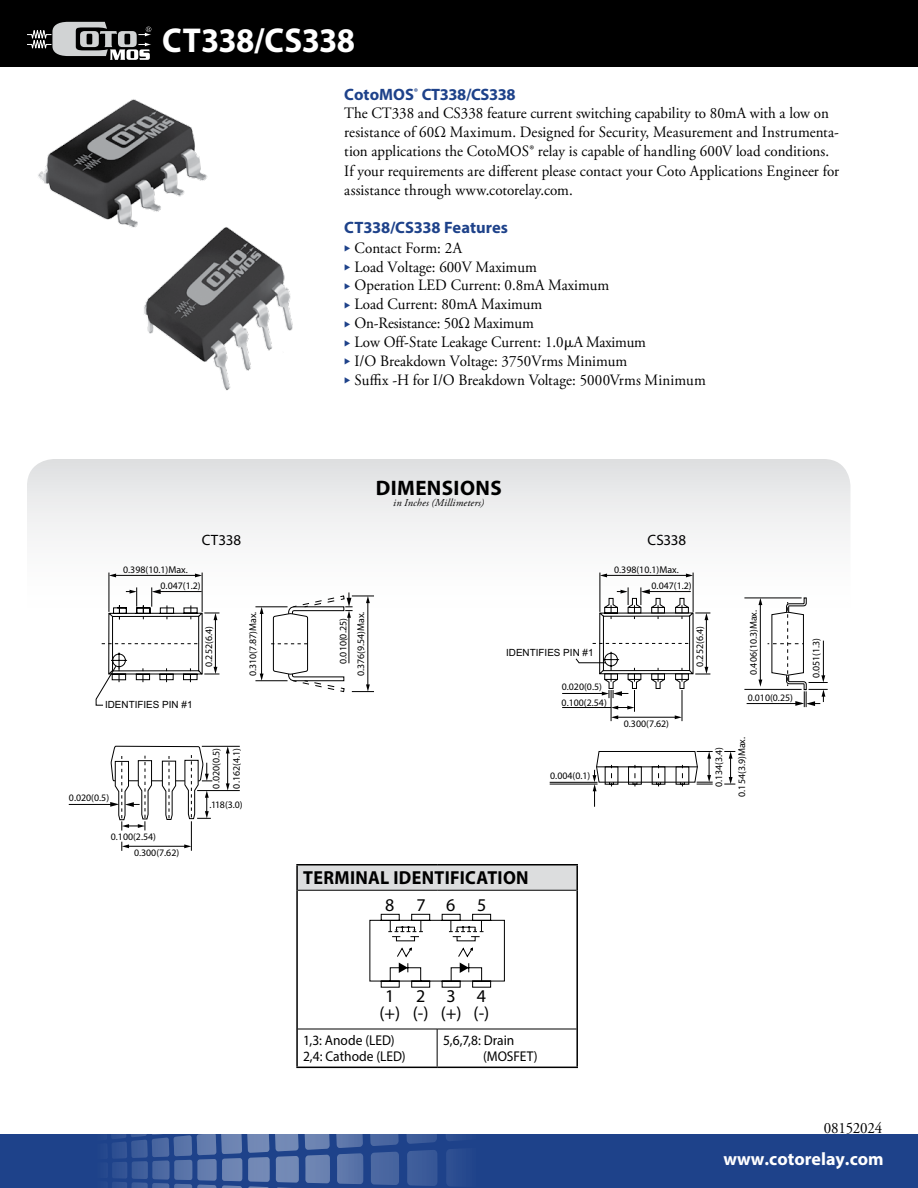
<style>
.page{position:relative;width:918px;height:1188px;background:#fff}
.page>*{position:absolute;margin:0;border:0;box-sizing:border-box;transform-origin:0 0}
.t1{font:700 34.65px "Myriad Pro";letter-spacing:-.015em;color:#fff;scale:.95 1}
.t2{font:700 21px "Myriad Pro";letter-spacing:.02em;color:#000}
.t3{font:700 18.9px "Myriad Pro";letter-spacing:.02em;color:#000;scale:.95 1}
.t4{font:18px/16.2px "Myriad Pro";letter-spacing:1.19em;color:#000;text-align:center}
.t5{font:700 18px "Myriad Pro";color:#fff}
.t6{font:700 16.5px "Myriad Pro";letter-spacing:-.025em;color:#1e428a}
.t7{font:700 16.5px "Myriad Pro";letter-spacing:-.005em;color:#1e428a}
.t8{font:15.75px/19px "Adobe Garamond Pro";color:#000;scale:.95 1}
.t9{font:15px "Myriad Pro";letter-spacing:-.005em;color:#000}
.t10{font:14.1px/16.2px "Myriad Pro";color:#000;scale:.95 1}
.t11{font:italic 10.5px "Adobe Garamond Pro";letter-spacing:.02em;color:#000}
.t12{font:9.9px/16px "Myriad Pro";color:#000}
.t13{font:9.9px "Arial";color:#000}
.s1{color:#1e428a}
.s2{font-family:"Universal Std Greekw Math Pi"}
</style>
<div class="page">
<svg style="left:0;top:1134px;width:918px;height:54px;background:#284b8f"></svg>
<svg style="left:221px;top:1134px;width:257px;height:20px;background:#405f9b"></svg>
<div style="left:0;top:0;width:918px;height:68px;background:#000"></div>
<img style="left:38px;top:99px;width:255px;height:292px">
<svg style="left:27px;top:459px;width:823px;height:170px"></svg>
<div style="left:297px;top:865px;width:280px;height:25px;background:#dcddde"></div>
<hr style="left:296px;top:864px;width:141px;height:2px;background:#000">
<hr style="left:296px;top:866px;width:2px;height:24px;background:#000">
<hr style="left:437px;top:864px;width:141px;height:2px;background:#000">
<hr style="left:576px;top:866px;width:2px;height:24px;background:#000">
<hr style="left:296px;top:890px;width:2px;height:139px;background:#000">
<hr style="left:576px;top:890px;width:2px;height:139px;background:#000">
<hr style="left:296px;top:1029px;width:2px;height:38px;background:#000">
<hr style="left:576px;top:1029px;width:2px;height:38px;background:#000">
<hr style="left:296px;top:1067px;width:141px;height:1px;background:#000">
<hr style="left:437px;top:1067px;width:141px;height:1px;background:#000">
<hr style="left:298px;top:890px;width:139px;height:1px;background:#000">
<hr style="left:437px;top:890px;width:139px;height:1px;background:#000">
<hr style="left:298px;top:1029px;width:139px;height:1px;background:#000">
<hr style="left:437px;top:1029px;width:139px;height:1px;background:#000">
<hr style="left:437px;top:1029px;width:1px;height:38px;background:#000">
<svg style="left:370px;top:914px;width:135px;height:74px"></svg>
<hr style="left:227px;top:752px;width:1px;height:33px;background:#000">
<svg style="left:226px;top:747px;width:4px;height:6px"></svg>
<svg style="left:226px;top:783px;width:4px;height:7px"></svg>
<hr style="left:202px;top:746px;width:38px;height:1px;background:#000">
<hr style="left:197px;top:790px;width:43px;height:1px;background:#000">
<hr style="left:69px;top:804px;width:43px;height:1px;background:#000">
<hr style="left:191px;top:821px;width:1px;height:30px;background:#000">
<hr style="left:255px;top:606px;width:33px;height:1px;background:#000">
<hr style="left:255px;top:680px;width:33px;height:1px;background:#000">
<hr style="left:261px;top:613px;width:1px;height:62px;background:#000">
<svg style="left:260px;top:607px;width:4px;height:7px"></svg>
<svg style="left:260px;top:674px;width:4px;height:7px"></svg>
<svg style="left:271px;top:592px;width:103px;height:100px"></svg>
<svg style="left:110px;top:746px;width:102px;height:85px"></svg>
<hr style="left:128px;top:846px;width:58px;height:1px;background:#000">
<svg style="left:184px;top:844px;width:7px;height:4px"></svg>
<svg style="left:121px;top:842px;width:8px;height:9px"></svg>
<hr style="left:115px;top:575px;width:81px;height:1px;background:#000">
<svg style="left:195px;top:574px;width:7px;height:3px"></svg>
<svg style="left:110px;top:574px;width:6px;height:3px"></svg>
<hr style="left:109px;top:573px;width:1px;height:39px;background:#000">
<hr style="left:202px;top:573px;width:1px;height:39px;background:#000">
<svg style="left:95px;top:587px;width:124px;height:119px"></svg>
<hr style="left:550px;top:782px;width:48px;height:1px;background:#000">
<hr style="left:550px;top:784px;width:48px;height:1px;background:#000">
<svg style="left:724px;top:751px;width:11px;height:34px"></svg>
<hr style="left:747px;top:703px;width:50px;height:1px;background:#000">
<hr style="left:760px;top:604px;width:1px;height:77px;background:#000">
<svg style="left:758px;top:599px;width:4px;height:6px"></svg>
<svg style="left:758px;top:680px;width:4px;height:7px"></svg>
<hr style="left:744px;top:598px;width:58px;height:1px;background:#000">
<hr style="left:744px;top:689px;width:58px;height:1px;background:#000">
<svg style="left:768px;top:597px;width:60px;height:110px"></svg>
<hr style="left:606px;top:575px;width:81px;height:1px;background:#000">
<svg style="left:686px;top:574px;width:7px;height:3px"></svg>
<svg style="left:600px;top:574px;width:7px;height:3px"></svg>
<hr style="left:599px;top:573px;width:1px;height:39px;background:#000">
<hr style="left:562px;top:693px;width:41px;height:1px;background:#000">
<hr style="left:562px;top:707px;width:49px;height:1px;background:#000">
<hr style="left:693px;top:573px;width:1px;height:39px;background:#000">
<hr style="left:611px;top:690px;width:1px;height:31px;background:#000">
<hr style="left:682px;top:690px;width:1px;height:31px;background:#000">
<svg style="left:575px;top:587px;width:135px;height:132px"></svg>
<svg style="left:593px;top:751px;width:120px;height:56px"></svg>
<svg style="left:27px;top:21px;width:124px;height:39px"></svg>
<h1 class="t1" style="left:162px;top:17px;width:205px">CT338/CS338</h1>
<p class="t6" style="left:344px;top:84px;width:173px">CotoMOS<sup>®</sup> CT338/CS338</p>
<p class="t8" style="left:344px;top:104px;width:522px">The CT338 and CS338 feature current switching capability to 80mA with a low on resistance of 60Ω Maximum. Designed for Security, Measurement and Instrumenta&shy;tion applications the CotoMOS® relay is capable of handling 600V load conditions.<br>If your requirements are different please contact your Coto Applications Engineer for assistance through www.cotorelay.com.</p>
<p class="t7" style="left:344px;top:217px;width:165px">CT338/CS338 Features</p>
<p class="t8" style="left:344px;top:239px;width:125px"><span class="s1">◆</span> Contact Form: 2A</p>
<p class="t8" style="left:344px;top:258px;width:204px"><span class="s1">◆</span> Load Voltage: 600V Maximum</p>
<p class="t8" style="left:344px;top:276px;width:281px"><span class="s1">◆</span> Operation LED Current: 0.8mA Maximum</p>
<p class="t8" style="left:344px;top:295px;width:210px"><span class="s1">◆</span> Load Current: 80mA Maximum</p>
<p class="t8" style="left:344px;top:314px;width:201px"><span class="s1">◆</span> On-Resistance: 50Ω Maximum</p>
<p class="t8" style="left:344px;top:334px;width:319px"><span class="s1">◆</span> Low Off-State Leakage Current: 1.0<span class="s2">μ</span>A Maximum</p>
<p class="t8" style="left:344px;top:352px;width:299px"><span class="s1">◆</span> I/O Breakdown Voltage: 3750Vrms Minimum</p>
<p class="t8" style="left:344px;top:371px;width:382px"><span class="s1">◆</span> Suffix -H for I/O Breakdown Voltage: 5000Vrms Minimum</p>
<h2 class="t2" style="left:376px;top:474px;width:128px">DIMENSIONS</h2>
<p class="t11" style="left:393px;top:496px;width:92px">in Inches (Millimeters)</p>
<p class="t12" style="left:123px;top:561px;width:66px">0.398(10.1)Max.</p>
<p class="t9" style="left:202px;top:530px;width:41px">CT338</p>
<p class="t9" style="left:648px;top:530px;width:40px">CS338</p>
<p class="t12" style="left:614px;top:561px;width:66px">0.398(10.1)Max.</p>
<p class="t12" style="left:161px;top:578px;width:42px">0.047(1.2)</p>
<p class="t13" style="left:105px;top:698px;width:89px">IDENTIFIES PIN #1</p>
<p class="t12" style="left:201px;top:667px;width:42px;rotate:-90deg">0.252(6.4)</p>
<p class="t12" style="left:245px;top:676px;width:66px;rotate:-90deg">0.310(7.87)Max.</p>
<p class="t12" style="left:353px;top:676px;width:66px;rotate:-90deg">0.376(9.54)Max.</p>
<p class="t12" style="left:335px;top:664px;width:47px;rotate:-90deg">0.010(0.25)</p>
<p class="t12" style="left:69px;top:790px;width:42px">0.020(0.5)</p>
<p class="t12" style="left:134px;top:828px;width:47px;text-indent:-23px">0.100(2.54)<br>0.300(7.62)</p>
<p class="t12" style="left:206px;top:789px;width:42px;line-height:20.2px;rotate:-90deg">0.020(0.5)<br>0.162(4.1)</p>
<p class="t12" style="left:210px;top:797px;width:35px">.118(3.0)</p>
<p class="t13" style="left:506px;top:646px;width:89px">IDENTIFIES PIN #1</p>
<p class="t12" style="left:562px;top:679px;width:47px;line-height:15.3px">0.020(0.5)<br>0.100(2.54)</p>
<p class="t12" style="left:550px;top:768px;width:42px">0.004(0.1)</p>
<p class="t3" style="left:303px;top:866px;width:239px">TERMINAL IDENTIFICATION</p>
<p class="t4" style="left:385px;top:897px;width:102px">8765</p>
<p class="t12" style="left:652px;top:578px;width:42px">0.047(1.2)</p>
<p class="t12" style="left:624px;top:715px;width:47px">0.300(7.62)</p>
<p class="t12" style="left:692px;top:667px;width:42px;rotate:-90deg">0.252(6.4)</p>
<p class="t12" style="left:745px;top:675px;width:66px;rotate:-90deg">0.406(10.3)Max.</p>
<p class="t12" style="left:748px;top:689px;width:47px">0.010(0.25)</p>
<p class="t12" style="left:711px;top:787px;width:42px;rotate:-90deg">0.134(3.4)</p>
<p class="t12" style="left:734px;top:797px;width:61px;rotate:-90deg">0.154(3.9)Max.</p>
<p class="t12" style="left:808px;top:678px;width:42px;rotate:-90deg">0.051(1.3)</p>
<p class="t4" style="left:379px;top:988px;width:112px">1234 (+) (-) (+) (-)</p>
<p class="t10" style="left:303px;top:1032px;width:110px">1,3: Anode (LED)<br>2,4: Cathode (LED)</p>
<p class="t10" style="left:483px;top:1032px;width:59px;text-indent:-40px">5,6,7,8: Drain (MOSFET)</p>
<p class="t8" style="left:824px;top:1119px;width:63px">08152024</p>
<p class="t5" style="left:724px;top:1148px;width:162px">www.cotorelay.com</p>
</div>
